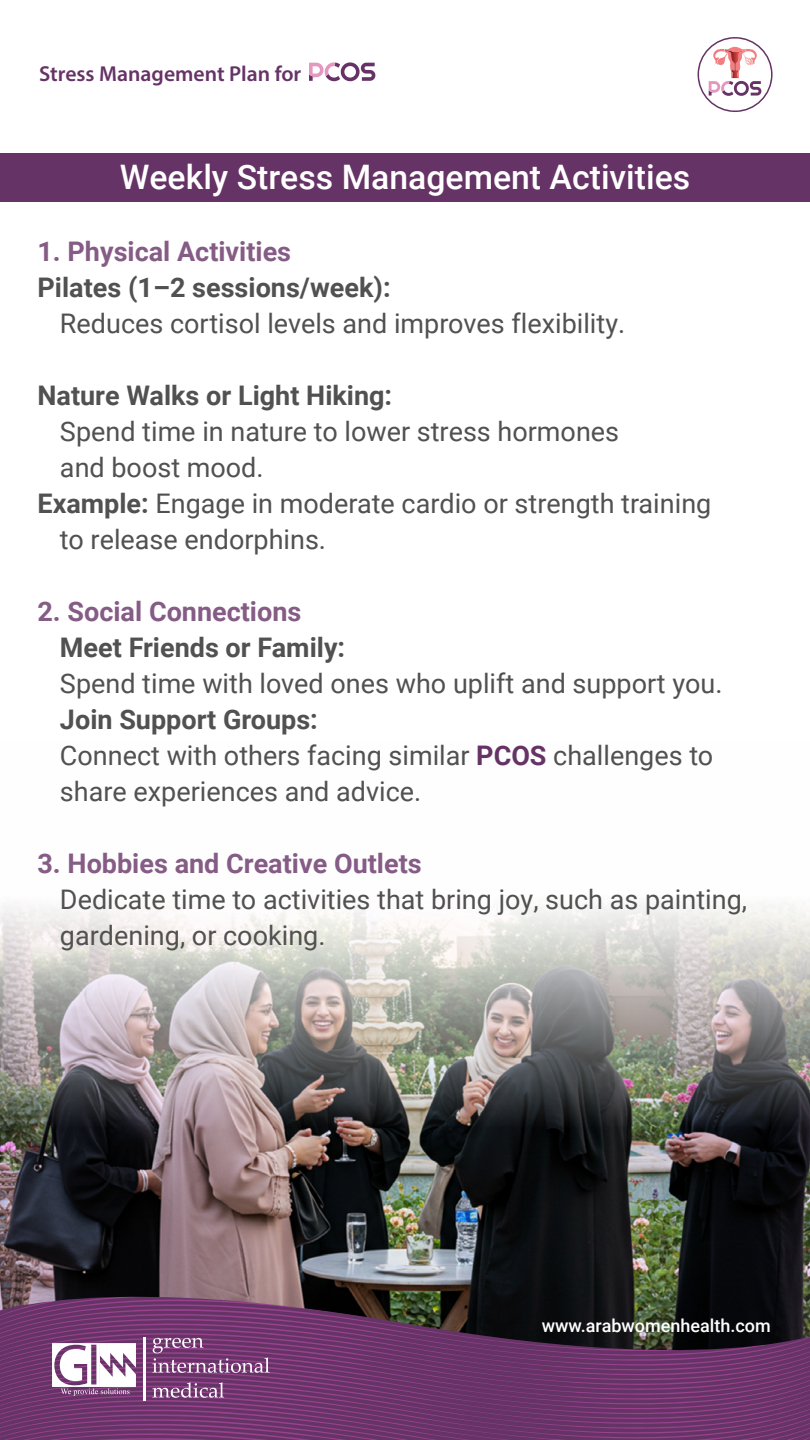
<style>
.page{position:relative;width:810px;height:1440px;background:#fff}
.page>*{position:absolute;margin:0;border:0;box-sizing:border-box;transform-origin:0 0}
.t1{font:500 33.75px "Roboto";color:#fff}
.t2{font:27px/36px "Roboto";color:#515151}
.t3{font:700 27px "Roboto";color:#515151}
.t4{font:700 27px "Roboto";color:#855c85}
.t5{font:600 21.67px "Myriad Pro";color:#636}
.t6{font:500 18px "Roboto";color:#fff}
.s1{font-weight:700}
.s2{font-weight:700;color:#636}
</style>
<div class="page">
<img style="left:0;top:904px;width:810px;height:393px">
<svg style="left:0;top:1297px;width:810px;height:143px;background:#663864"></svg>
<svg style="left:698px;top:37px;width:75px;height:75px"></svg>
<svg style="left:309px;top:62px;width:66px;height:19px"></svg>
<div style="left:0;top:154px;width:810px;height:48px;background:#636"></div>
<p class="t5" style="left:39px;top:60px;width:264px">Stress Management Plan for</p>
<p class="t1" style="left:120px;top:153px;width:572px">Weekly Stress Management Activities</p>
<p class="t4" style="left:38px;top:232px;width:255px">1. Physical Activities</p>
<p class="t3" style="left:38px;top:268px;width:355px">Pilates ( –1 2 sessions/week :(</p>
<p class="t2" style="left:60px;top:304px;width:567px">Reduces cortisol levels and improves flexibility.</p>
<p class="t3" style="left:38px;top:376px;width:356px">Nature Walks or Light Hiking:</p>
<p class="t2" style="left:60px;top:412px;width:561px">Spend time in nature to lower stress hormones</p>
<p class="t2" style="left:60px;top:448px;width:205px">and boost mood.</p>
<p class="t2" style="left:38px;top:484px;width:675px"><span class="s1">Example:</span> Engage in moderate cardio or strength training</p>
<p class="t2" style="left:60px;top:520px;width:268px">to release endorphins.</p>
<p class="t4" style="left:38px;top:592px;width:265px">2. Social Connections</p>
<p class="t3" style="left:60px;top:628px;width:287px">Meet Friends or Family:</p>
<p class="t2" style="left:60px;top:664px;width:664px">Spend time with loved ones who uplift and support you.</p>
<p class="t2" style="left:60px;top:700px;width:655px"><span class="s1">Join Support Groups:<br></span>Connect with others facing similar <span class="s2">PCOS</span> challenges to share experiences and advice.</p>
<p class="t4" style="left:37px;top:844px;width:386px">3. Hobbies and Creative Outlets</p>
<p class="t2" style="left:60px;top:880px;width:689px">Dedicate time to activities that bring joy, such as painting, gardening, or cooking.</p>
<p class="t6" style="left:542px;top:1313px;width:230px">www.arabwomenhealth.com</p>
</div>
